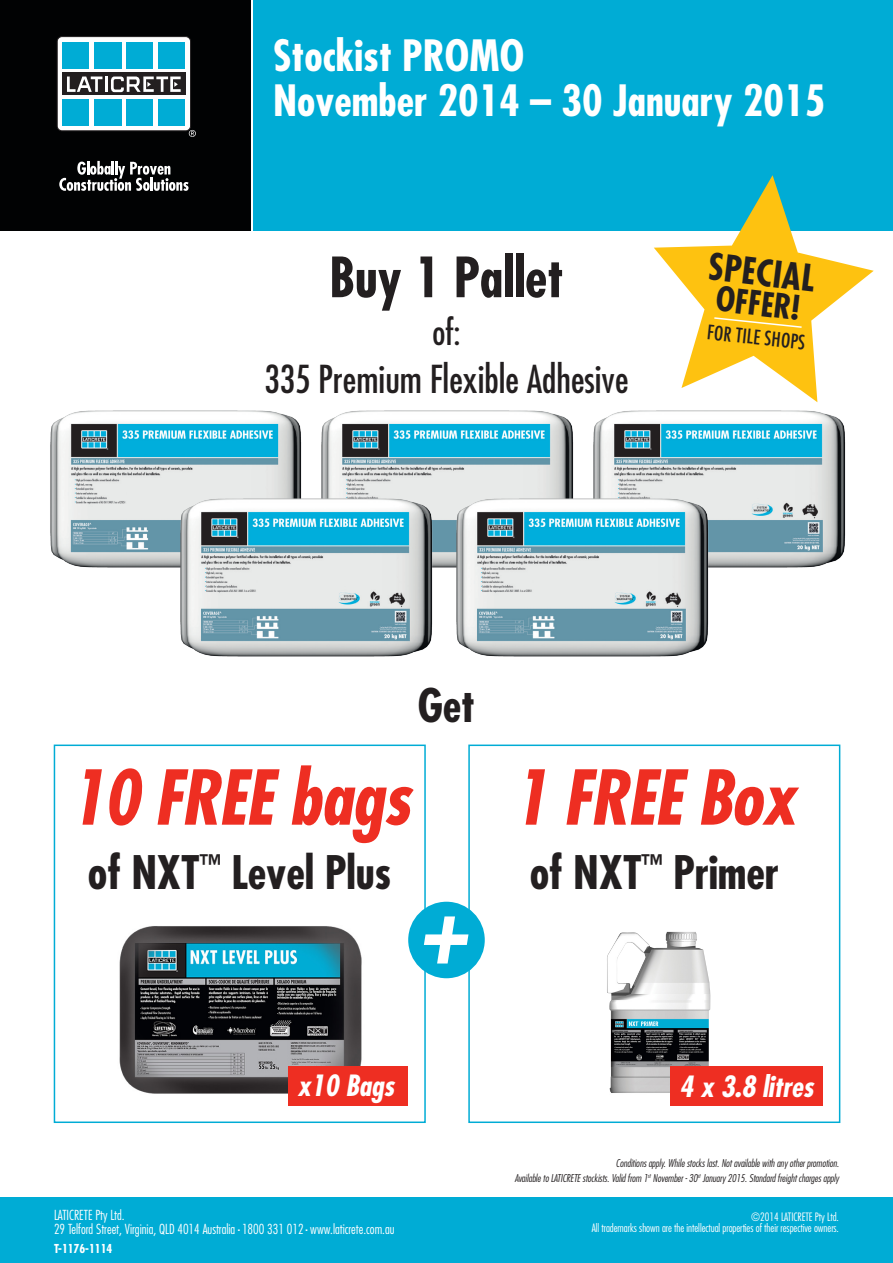
<style>
.page{position:relative;width:893px;height:1263px;background:#fff}
.page>*{position:absolute;margin:0;border:0;box-sizing:border-box;transform-origin:0 0}
.t1{font:italic 700 condensed 73.5px "Futura";letter-spacing:-.025em;color:#ee2e22}
.t2{font:700 condensed 54px "Futura";letter-spacing:-.005em;color:#231f20}
.t3{font:700 condensed 45px "Futura";letter-spacing:-.005em;color:#231f20}
.t4{font:700 condensed 42px "Futura";color:#fff}
.t5{font:condensed 37.5px "Futura";color:#231f20}
.t6{font:700 condensed 36px "Futura";color:#231f20}
.t7{font:condensed 34.5px "Futura";color:#231f20}
.t8{font:700 condensed 33px "Futura";color:#231f20}
.t9{font:italic 700 condensed 28.5px "Futura";letter-spacing:-.005em;color:#fff}
.t10{font:condensed 19.5px "Futura";color:#231f20}
.t11{font:300 condensed 13.5px/14.1px "Futura";color:#fff}
.t12{font:700 condensed 12px "Futura";letter-spacing:-.005em;color:#fff}
.t13{font:300 condensed 11.25px/11.1px "Futura";letter-spacing:-.005em;color:#fff;text-align:right}
.t14{font:italic 300 condensed 10.5px/15px "Futura";letter-spacing:-.005em;color:#231f20;text-align:right}
</style>
<div class="page">
<div style="left:0;top:1197px;width:893px;height:66px;background:#00acd5"></div>
<div style="left:0;top:0;width:251px;height:230px;background:#010203"></div>
<div style="left:254px;top:0;width:639px;height:230px;background:#00acd5"></div>
<div style="left:57px;top:37px;width:134px;height:94px;background:#fff;border-radius:5px"></div>
<div style="left:57px;top:36px;width:134px;height:95px;border:1px solid #231f20;border-radius:5px"></div>
<div style="left:62px;top:99px;width:27px;height:27px;background:#00acd5"></div>
<div style="left:94px;top:99px;width:27px;height:27px;background:#00acd5"></div>
<div style="left:127px;top:99px;width:26px;height:27px;background:#00acd5"></div>
<div style="left:158px;top:99px;width:27px;height:27px;background:#00acd5"></div>
<div style="left:62px;top:72px;width:123px;height:23px;background:#231f20"></div>
<svg style="left:67px;top:76px;width:114px;height:16px"></svg>
<div style="left:62px;top:42px;width:27px;height:27px;background:#00acd5"></div>
<div style="left:94px;top:42px;width:27px;height:27px;background:#00acd5"></div>
<div style="left:127px;top:42px;width:26px;height:27px;background:#00acd5"></div>
<div style="left:158px;top:42px;width:27px;height:27px;background:#00acd5"></div>
<svg style="left:189px;top:130px;width:7px;height:7px"></svg>
<svg style="left:59px;top:161px;width:130px;height:30px"></svg>
<img style="left:607px;top:932px;width:104px;height:161px">
<div style="left:54px;top:744px;width:372px;height:379px;border:2px solid #00acd5"></div>
<div style="left:468px;top:744px;width:372px;height:379px;border:2px solid #00acd5"></div>
<img style="left:321px;top:410px;width:253px;height:158px">
<img style="left:593px;top:410px;width:253px;height:158px">
<img style="left:50px;top:410px;width:252px;height:158px">
<img style="left:453px;top:494px;width:257px;height:163px">
<img style="left:177px;top:494px;width:257px;height:163px">
<img style="left:119px;top:926px;width:243px;height:168px">
<div style="left:670px;top:1066px;width:153px;height:40px;background:#ee2e22"></div>
<div style="left:288px;top:1066px;width:120px;height:40px;background:#ee2e22"></div>
<div style="left:408px;top:902px;width:77px;height:76px;background:#00acd5;border-radius:50%"></div>
<svg style="left:424px;top:916px;width:44px;height:47px"></svg>
<svg style="left:654px;top:175px;width:220px;height:227px"></svg>
<svg style="left:713px;top:316px;width:90px;height:13px"></svg>
<p class="t4" style="left:273px;top:30px;width:253px">Stockist PROMO</p>
<p class="t4" style="left:273px;top:75px;width:554px">November 2014 – 30 January 2015</p>
<p class="t2" style="left:329px;top:244px;width:236px">Buy 1 Pallet</p>
<p class="t7" style="left:432px;top:311px;width:30px">of:</p>
<p class="t5" style="left:264px;top:357px;width:366px">335 Premium Flexible Adhesive</p>
<p class="t6" style="left:711px;top:244px;width:109px;rotate:7deg">SPECIAL</p>
<p class="t8" style="left:719px;top:278px;width:85px;rotate:7deg">OFFER!</p>
<p class="t10" style="left:708px;top:320px;width:100px;rotate:6deg">FOR TILE SHOPS</p>
<p class="t3" style="left:418px;top:677px;width:59px">Get</p>
<p class="t1" style="left:69px;top:752px;width:343px">10 FREE bags</p>
<p class="t1" style="left:512px;top:752px;width:286px">1 FREE Box</p>
<p class="t3" style="left:88px;top:844px;width:305px">of NXT<sup>™</sup> Level Plus</p>
<p class="t3" style="left:530px;top:844px;width:251px">of NXT<sup>™</sup> Primer</p>
<p class="t9" style="left:297px;top:1067px;width:99px">x10 Bags</p>
<p class="t9" style="left:679px;top:1069px;width:136px">4 x 3.8 litres</p>
<p class="t14" style="left:515px;top:1155px;width:326px">Conditions apply. While stocks last. Not available with any other promotion.<br>Available to LATICRETE stockists. Valid from 1<sup>st</sup> November - 30<sup>st</sup> January 2015. Standard freight charges apply</p>
<p class="t11" style="left:54px;top:1207px;width:342px">LATICRETE Pty Ltd.<br>29 Telford Street, Virginia, QLD 4014 Australia ■ 1800 331 012 ■ www.laticrete.com.au</p>
<p class="t13" style="left:592px;top:1211px;width:249px">©2014 LATICRETE Pty Ltd.<br>All trademarks shown are the intellectual properties of their respective owners.</p>
<p class="t12" style="left:54px;top:1241px;width:60px">T-1176-1114</p>
</div>
